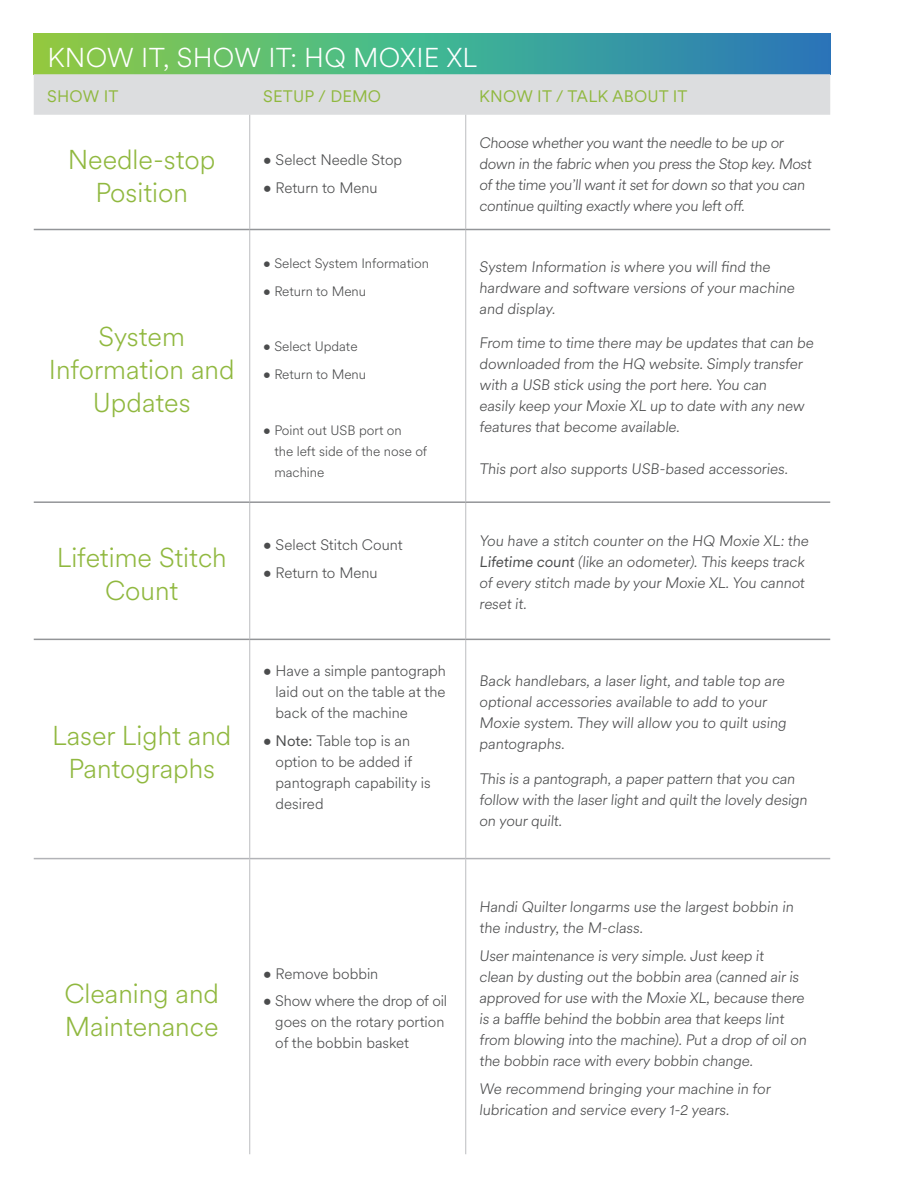
<style>
.page{position:relative;width:918px;height:1188px;background:#fff}
.page>*{position:absolute;margin:0;border:0;box-sizing:border-box;transform-origin:0 0}
.t1{font:300 27px/33px "Circular XX";color:#90b83f;text-align:center}
.t2{font:300 27px "Circular XX";letter-spacing:.01em;color:#fff}
.t3{font:16.5px "Circular XX";letter-spacing:.01em;color:#90b83f}
.t4{font:300 15px/21px "Circular XX";color:#4b4c4d}
.t5{font:300 13.5px/21px "Circular XX";color:#4b4c4d}
.s1{font-weight:400}
</style>
<div class="page">
<svg style="left:34px;top:34px;width:796px;height:40px;background:#4eab87"></svg>
<div style="left:34px;top:74px;width:796px;height:41px;background:#dcdddf"></div>
<hr style="left:249px;top:115px;width:1px;height:114px;background:#bcbdc0">
<hr style="left:465px;top:115px;width:1px;height:114px;background:#bcbdc0">
<hr style="left:249px;top:230px;width:1px;height:271px;background:#bcbdc0">
<hr style="left:465px;top:230px;width:1px;height:271px;background:#bcbdc0">
<hr style="left:249px;top:503px;width:1px;height:136px;background:#bcbdc0">
<hr style="left:465px;top:503px;width:1px;height:136px;background:#bcbdc0">
<hr style="left:249px;top:859px;width:1px;height:295px;background:#bcbdc0">
<hr style="left:465px;top:859px;width:1px;height:295px;background:#bcbdc0">
<hr style="left:34px;top:229px;width:216px;height:1px;background:#939598">
<hr style="left:250px;top:229px;width:216px;height:1px;background:#939598">
<hr style="left:466px;top:229px;width:364px;height:1px;background:#939598">
<hr style="left:34px;top:501px;width:216px;height:2px;background:#939598">
<hr style="left:250px;top:501px;width:216px;height:2px;background:#939598">
<hr style="left:466px;top:501px;width:364px;height:2px;background:#939598">
<hr style="left:34px;top:639px;width:216px;height:1px;background:#939598">
<hr style="left:250px;top:639px;width:216px;height:1px;background:#939598">
<hr style="left:466px;top:639px;width:364px;height:1px;background:#939598">
<hr style="left:249px;top:640px;width:1px;height:218px;background:#bcbdc0">
<hr style="left:465px;top:640px;width:1px;height:218px;background:#bcbdc0">
<hr style="left:34px;top:858px;width:216px;height:1px;background:#b2b3b7">
<hr style="left:250px;top:858px;width:216px;height:1px;background:#b2b3b7">
<hr style="left:466px;top:858px;width:364px;height:1px;background:#b2b3b7">
<p class="t2" style="left:47px;top:39px;width:431px">KNOW IT, SHOW IT: HQ MOXIE XL</p>
<p class="t3" style="left:47px;top:86px;width:73px">SHOW IT</p>
<p class="t3" style="left:263px;top:86px;width:119px">SETUP / DEMO</p>
<p class="t3" style="left:479px;top:86px;width:210px">KNOW IT / TALK ABOUT IT</p>
<p class="t1" style="left:68px;top:141px;width:149px">Needle-stop<br>Position</p>
<p class="t4" style="left:263px;top:149px;width:140px">• Select Needle Stop</p>
<p class="t4" style="left:263px;top:177px;width:116px">• Return to Menu</p>
<p class="t1" style="left:49px;top:319px;width:187px">System<br>Information and<br>Updates</p>
<p class="t1" style="left:57px;top:540px;width:172px">Lifetime Stitch<br>Count</p>
<p class="t1" style="left:52px;top:718px;width:181px">Laser Light and<br>Pantographs</p>
<p class="t5" style="left:263px;top:252px;width:167px">• Select System Information</p>
<p class="t5" style="left:263px;top:280px;width:104px">• Return to Menu</p>
<p class="t5" style="left:263px;top:336px;width:96px">• Select Update</p>
<p class="t5" style="left:263px;top:363px;width:104px">• Return to Menu</p>
<p class="t5" style="left:274px;top:419px;width:154px;text-indent:-11px">• Point out USB port on<br>the left side of the nose of machine</p>
<p class="t4" style="left:263px;top:534px;width:141px">• Select Stitch Count</p>
<p class="t4" style="left:263px;top:562px;width:116px">• Return to Menu</p>
<p class="t4" style="left:276px;top:660px;width:172px;text-align:justify;text-indent:-12px">• Have a simple pantograph laid out on the table at the back of the machine</p>
<p class="t4" style="left:276px;top:729px;width:157px;text-indent:-12px">• <span class="s1">Note:</span> Table top is an option to be added if pantograph capability is desired</p>
<p class="t1" style="left:64px;top:976px;width:156px;text-align:left">Cleaning and<br>Maintenance</p>
<p class="t4" style="left:263px;top:962px;width:117px">• Remove bobbin</p>
<p class="t4" style="left:275px;top:990px;width:173px;text-indent:-12px">• Show where the drop of oil goes on the rotary portion of the bobbin basket</p>
<p class="t4" style="left:479px;top:131px;width:336px">Choose whetheryou want the needle to be up or down in the fabric when you press the Stop key. Most ofthe time you’ll want it set fordown so that you can continue quilting exactly where you left off.</p>
<p class="t4" style="left:479px;top:255px;width:319px">System Information is where you will find the hardware and software versions of your machine and display.</p>
<p class="t4" style="left:479px;top:332px;width:338px">From time to time there may be updates that can be downloaded from the HQ website. Simply transfer with a USB stick using the port here. You can<br>easily keep your Moxie XL up to date with any new features that become available.</p>
<p class="t4" style="left:479px;top:458px;width:312px">This port also supports USB-based accessories.</p>
<p class="t4" style="left:479px;top:530px;width:333px">You have a stitch counter on the HQ Moxie XL: the <span class="s1">Lifetime count</span> (like an odometer). This keeps track of every stitch made by your Moxie XL. You cannot reset it.</p>
<p class="t4" style="left:479px;top:670px;width:310px">Back handlebars, a laser light, and table top are optional accessories available to add to your Moxie system. They will allow you to quilt using pantographs.</p>
<p class="t4" style="left:479px;top:768px;width:332px">This is a pantograph, a paper pattern that you can follow with the laser light and quilt the lovely design on your quilt.</p>
<p class="t4" style="left:479px;top:896px;width:318px">Handi Quilter longarms use the largest bobbin in the industry, the M-class.</p>
<p class="t4" style="left:479px;top:945px;width:331px">User maintenance is very simple. Just keep it<br>clean by dusting out the bobbin area (canned air is approved for use with the Moxie XL, because there is a baffle behind the bobbin area that keeps lint from blowing into the machine). Put a drop of oil on the bobbin race with every bobbin change.</p>
<p class="t4" style="left:479px;top:1077px;width:295px">We recommend bringing your machine in for lubrication and service every 1-2 years.</p>
</div>
